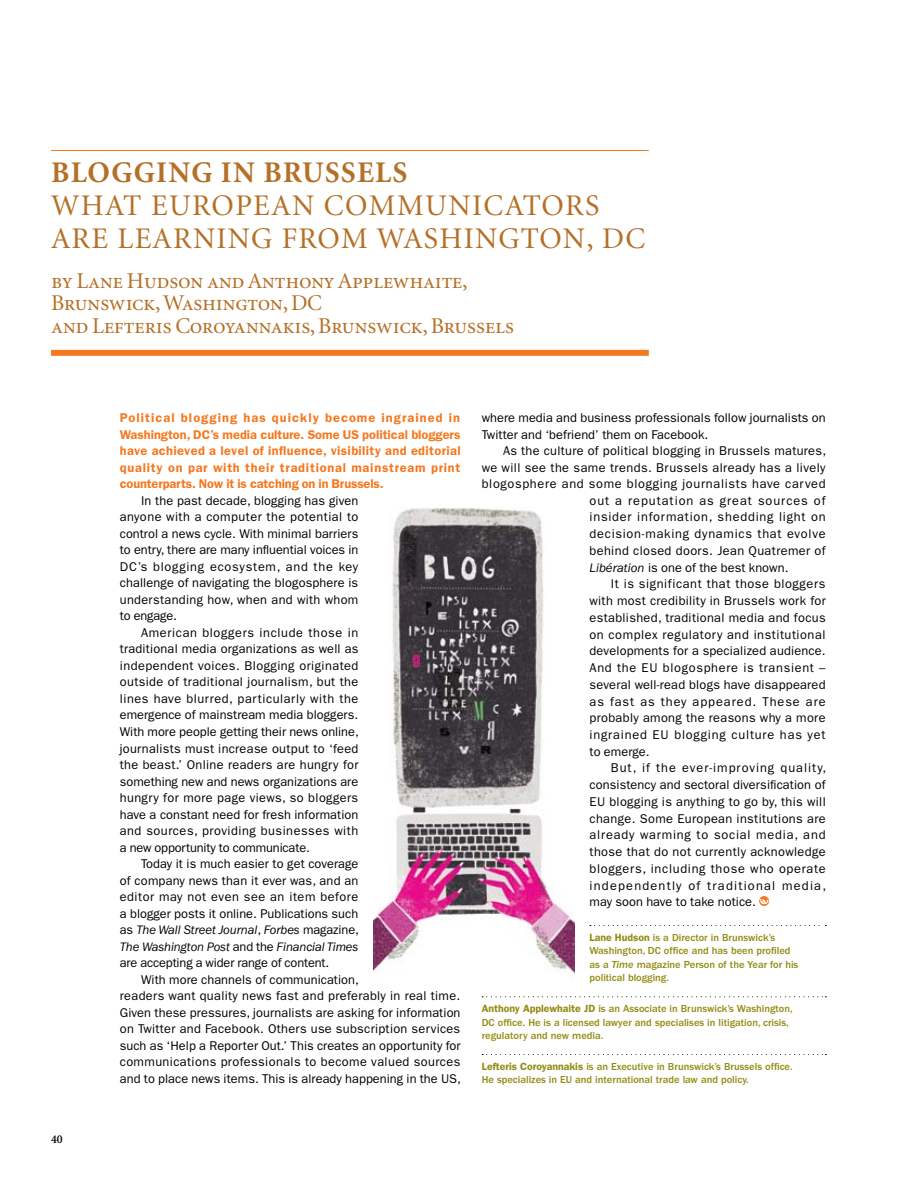
<style>
.page{position:relative;width:919px;height:1191px;background:#fff}
.page>*{position:absolute;margin:0;border:0;box-sizing:border-box;transform-origin:0 0}
.t1{font:30px "Minion";letter-spacing:.045em;color:#b57027}
.t2{font:700 30px "Minion";letter-spacing:.04em;color:#b57027}
.t3{font:22.5px/22.5px "Minion Regular SC";letter-spacing:-.02em;color:#b57027}
.t4{font:12.75px/16.5px "ITC Franklin Gothic Std";letter-spacing:.025em;color:#000;text-align:justify}
.t5{font:600 12.75px/16.5px "ITC Franklin Gothic Std";letter-spacing:-.01em;color:#f47920;text-align:justify}
.t6{font:12.75px/16.5px "ITC Franklin Gothic Std";letter-spacing:.005em;color:#000}
.t7{font:12.75px "ITC Franklin Gothic Std";letter-spacing:.06em;color:#000}
.t8{font:12.75px "ITC Franklin Gothic Std";letter-spacing:.055em;color:#000}
.t9{font:12.75px "ITC Franklin Gothic Std";letter-spacing:.065em;color:#000}
.t10{font:12.75px "ITC Franklin Gothic Std";letter-spacing:.075em;color:#000}
.t11{font:12.75px "ITC Franklin Gothic Std";letter-spacing:.05em;color:#000}
.t12{font:12.75px "ITC Franklin Gothic Std";letter-spacing:.045em;color:#000}
.t13{font:12.75px "ITC Franklin Gothic Std";letter-spacing:.095em;color:#000}
.t14{font:12.75px "ITC Franklin Gothic Std";letter-spacing:.08em;color:#000}
.t15{font:600 12px "Minion";color:#000}
.t16{font:500 10.5px/13.5px "ITC Franklin Gothic Std";color:#928b11}
.s1{font-style:italic}
.s2{font-weight:600}
.s3{font-family:"ITC Franklin Gothic Std Med It";font-weight:400}
</style>
<div class="page">
<svg style="left:590px;top:925px;width:236px;height:1px"></svg>
<svg style="left:482px;top:996px;width:344px;height:1px"></svg>
<svg style="left:482px;top:1054px;width:344px;height:1px"></svg>
<svg style="left:759px;top:896px;width:10px;height:10px"></svg>
<img style="left:373px;top:507px;width:201px;height:467px">
<div style="left:51px;top:350px;width:597px;height:6px;background:#f47920"></div>
<hr style="left:51px;top:150px;width:597px;height:1px;background:#f47920">
<h1 class="t2" style="left:51px;top:157px;width:358px">BLOGGING IN BRUSSELS</h1>
<h1 class="t1" style="left:51px;top:191px;width:121px">WHAT EUR</h1>
<h1 class="t1" style="left:211px;top:191px;width:45px">OPEAN</h1>
<h1 class="t1" style="left:324px;top:191px;width:121px">COMMUNI</h1>
<h1 class="t1" style="left:483px;top:191px;width:99px">CATORS</h1>
<h1 class="t1" style="left:51px;top:224px;width:20px">ARE</h1>
<h1 class="t1" style="left:117px;top:224px;width:20px">LEARNIN</h1>
<h1 class="t1" style="left:251px;top:224px;width:147px">G FROM WAS</h1>
<h1 class="t1" style="left:439px;top:224px;width:207px">HINGTON, DC</h1>
<h2 class="t3" style="left:51px;top:270px;width:464px">by Lane Hudson and Anthony Applewhaite,<br>Brunswick, Washington, DC<br>and Lefteris Coroyannakis, Brunswick, Brussels</h2>
<p class="t15" style="left:51px;top:1132px;width:13px">40</p>
<p class="t5" style="left:120px;top:410px;width:342px">Political blogging has quickly become ingrained in Washington, DC’s media culture. Some US political bloggers have achieved a level of influence, visibility and editorial quality on par with their traditional mainstream print counterparts. Now it is catching on in Brussels.</p>
<p class="t4" style="left:120px;top:492px;width:240px;text-indent:21px">In the past decade, blogging has given anyone with a computer the potential to control a news cycle. With minimal barriers to entry, there are many influential voices in DC’s blogging ecosystem, and the key challenge of navigating the blogosphere is understanding how, when and with whom to engage.</p>
<p class="t4" style="left:120px;top:624px;width:240px;text-indent:21px">American bloggers include those in traditional media organizations as well as independent voices. Blogging originated outside of traditional journalism, but the lines have blurred, particularly with the emergence of mainstream media bloggers.<br>With more people getting their news online, journalists must increase output to ‘feed the beast.’ Online readers are hungry for something new and news organizations are hungry for more page views, so bloggers have a constant need for fresh information and sources, providing businesses with a new opportunity to communicate.</p>
<p class="t4" style="left:120px;top:855px;width:241px;text-indent:21px">Today it is much easier to get coverage of company news than it ever was, and an editor may not even see an item before a blogger posts it online. Publications such as <span class="s1">The Wall Street Journal</span>, <span class="s1">Forbes</span> magazine, <span class="s1">The Washington Post</span> and the <span class="s1">Financial Times </span>are accepting a wider range of content.</p>
<p class="t4" style="left:120px;top:971px;width:343px;text-align:left;text-indent:21px">With more channels of communication,<br>readers want quality news fast and preferably in real time.<br>Given these pressures, journalists are asking for information on Twitter and Facebook. Others use subscription services such as ‘Help a Reporter Out.’ This creates an opportunity for communications professionals to become valued sources and to place news items. This is already happening in the US,</p>
<p class="t6" style="left:481px;top:410px;width:345px">where media and business professionals follow journalists on<br>Twitter and ‘befriend’ them on Facebook.</p>
<p class="t4" style="left:503px;top:443px;width:325px">As the culture of political blogging in Brussels matures,</p>
<p class="t4" style="left:481px;top:459px;width:345px">we will see the same trends. Brussels already has a lively</p>
<p class="t11" style="left:481px;top:477px;width:345px">blogosphere and some blogging journalists have carved</p>
<p class="t10" style="left:589px;top:493px;width:237px">out a reputation as great sources of</p>
<p class="t7" style="left:589px;top:510px;width:238px">insider information, shedding light on</p>
<p class="t7" style="left:589px;top:526px;width:237px">decision-making dynamics that evolve</p>
<p class="t4" style="left:589px;top:542px;width:237px">behind closed doors. Jean Quatremer of</p>
<p class="t6" style="left:589px;top:559px;width:200px"><span class="s1">Libération</span> is one of the best known.</p>
<p class="t12" style="left:610px;top:577px;width:216px">It is significant that those bloggers</p>
<p class="t4" style="left:589px;top:592px;width:238px">with most credibility in Brussels work for</p>
<p class="t4" style="left:589px;top:609px;width:237px">established, traditional media and focus</p>
<p class="t4" style="left:589px;top:626px;width:237px">on complex regulatory and institutional</p>
<p class="t4" style="left:589px;top:643px;width:238px">developments for a specialized audience.</p>
<p class="t8" style="left:589px;top:660px;width:237px">And the EU blogosphere is transient –</p>
<p class="t4" style="left:589px;top:676px;width:237px">several well-read blogs have disappeared</p>
<p class="t10" style="left:589px;top:694px;width:237px">as fast as they appeared. These are</p>
<p class="t4" style="left:589px;top:709px;width:237px">probably among the reasons why a more</p>
<p class="t9" style="left:589px;top:727px;width:237px">ingrained EU blogging culture has yet</p>
<p class="t6" style="left:589px;top:743px;width:62px">to emerge.</p>
<p class="t14" style="left:610px;top:761px;width:217px">But, if the ever-improving quality,</p>
<p class="t4" style="left:589px;top:776px;width:237px">consistency and sectoral diversification of</p>
<p class="t4" style="left:589px;top:793px;width:238px">EU blogging is anything to go by, this will</p>
<p class="t4" style="left:589px;top:810px;width:237px">change. Some European institutions are</p>
<p class="t9" style="left:589px;top:827px;width:237px">already warming to social media, and</p>
<p class="t4" style="left:589px;top:843px;width:238px">those that do not currently acknowledge</p>
<p class="t8" style="left:589px;top:861px;width:238px">bloggers, including those who operate</p>
<p class="t13" style="left:589px;top:878px;width:238px">independently of traditional media,</p>
<p class="t6" style="left:589px;top:893px;width:168px">may soon have to take notice.</p>
<p class="t16" style="left:589px;top:930px;width:210px"><span class="s2">Lane Hudson</span> is a Director in Brunswick’s Washington, DC office and has been profiled as a <span class="s3">Time</span> magazine Person of the Year for his political blogging.</p>
<p class="t16" style="left:481px;top:1002px;width:312px"><span class="s2">Anthony Applewhaite JD</span> is an Associate in Brunswick’s Washington,<br>DC office. He is a licensed lawyer and specialises in litigation, crisis, regulatory and new media.</p>
<p class="t16" style="left:481px;top:1059px;width:312px"><span class="s2">Lefteris Coroyannakis</span> is an Executive in Brunswick’s Brussels office.<br>He specializes in EU and international trade law and policy.</p>
</div>
